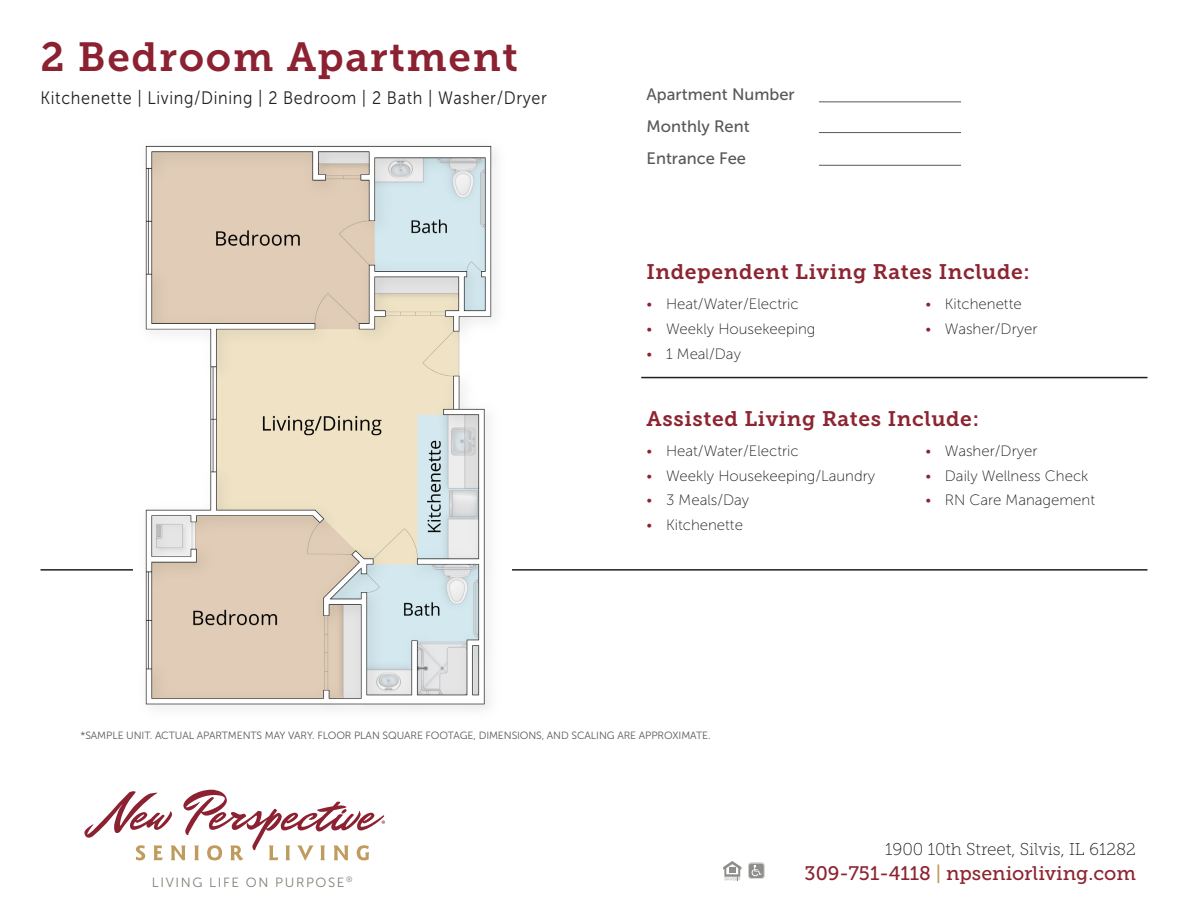
<style>
.page{position:relative;width:1188px;height:918px;background:#fff}
.page>*{position:absolute;margin:0;border:0;box-sizing:border-box;transform-origin:0 0}
.t1{font:40.5px "Museo Slab 700";letter-spacing:.04em;color:#8b2131}
.t2{font:21px "Museo Slab 700";letter-spacing:.03em;color:#8d2431}
.t3{font:19.5px "Museo Slab 500";color:#8d2431}
.t4{font:18px "Museo Sans 300";letter-spacing:.04em;color:#231f20;scale:.9 1}
.t5{font:17.1px "Museo Slab 100";color:#231f20}
.t6{font:16.5px/32.2px "Museo Sans 500";color:#57585a}
.t7{font:15px "Museo Sans 100";color:#231f20}
.t8{font:13.35px "Museo Sans 300";letter-spacing:.12em;color:#807f74}
.t9{font:10.5px "Museo Sans 300";letter-spacing:-.01em;color:#57585a}
.s1{color:#8d2431}
.s2{color:#c49a60}
</style>
<div class="page">
<hr style="left:641px;top:377px;width:506px;height:1px;background:#231f20">
<hr style="left:40px;top:569px;width:1108px;height:2px;background:#231f20">
<svg style="left:84px;top:790px;width:301px;height:70px"></svg>
<svg style="left:723px;top:861px;width:18px;height:19px"></svg>
<svg style="left:748px;top:863px;width:17px;height:16px"></svg>
<hr style="left:819px;top:102px;width:142px;height:1px;background:#57585a">
<hr style="left:819px;top:132px;width:142px;height:1px;background:#57585a">
<hr style="left:819px;top:165px;width:142px;height:1px;background:#57585a">
<img style="left:134px;top:145px;width:377px;height:565px">
<p class="t1" style="left:40px;top:34px;width:479px">2 Bedroom Apartment</p>
<p class="t4" style="left:40px;top:88px;width:564px">Kitchenette | Living/Dining | 2 Bedroom | 2 Bath | Washer/Dryer</p>
<p class="t6" style="left:647px;top:78px;width:150px">Apartment Number<br>Monthly Rent<br>Entrance Fee</p>
<h2 class="t2" style="left:647px;top:260px;width:385px">Independent Living Rates Include:</h2>
<p class="t7" style="left:647px;top:296px;width:154px"><span class="s1">•</span> Heat/Water/Electric</p>
<p class="t7" style="left:647px;top:321px;width:170px"><span class="s1">•</span> Weekly Housekeeping</p>
<p class="t7" style="left:647px;top:346px;width:96px"><span class="s1">•</span> 1 Meal/Day</p>
<p class="t7" style="left:925px;top:296px;width:98px"><span class="s1">•</span> Kitchenette</p>
<p class="t7" style="left:925px;top:321px;width:114px"><span class="s1">•</span> Washer/Dryer</p>
<h2 class="t2" style="left:647px;top:406px;width:334px">Assisted Living Rates Include:</h2>
<p class="t7" style="left:647px;top:443px;width:154px"><span class="s1">•</span> Heat/Water/Electric</p>
<p class="t7" style="left:647px;top:467px;width:230px"><span class="s1">•</span> Weekly Housekeeping/Laundry</p>
<p class="t7" style="left:647px;top:492px;width:104px"><span class="s1">•</span> 3 Meals/Day</p>
<p class="t7" style="left:647px;top:517px;width:98px"><span class="s1">•</span> Kitchenette</p>
<p class="t7" style="left:925px;top:443px;width:114px"><span class="s1">•</span> Washer/Dryer</p>
<p class="t7" style="left:925px;top:467px;width:165px"><span class="s1">•</span> Daily Wellness Check</p>
<p class="t7" style="left:925px;top:492px;width:171px"><span class="s1">•</span> RN Care Management</p>
<p class="t9" style="left:81px;top:730px;width:632px">*SAMPLE UNIT. ACTUAL APARTMENTS MAY VARY. FLOOR PLAN SQUARE FOOTAGE, DIMENSIONS, AND SCALING ARE APPROXIMATE.</p>
<p class="t8" style="left:152px;top:875px;width:202px">LIVING LIFE ON PURPOSE<sup>®</sup></p>
<p class="t5" style="left:885px;top:840px;width:252px">1900 10th Street, Silvis, IL 61282</p>
<p class="t3" style="left:805px;top:863px;width:333px">309-751-4118 <span class="s2">|</span> npseniorliving.com</p>
</div>
